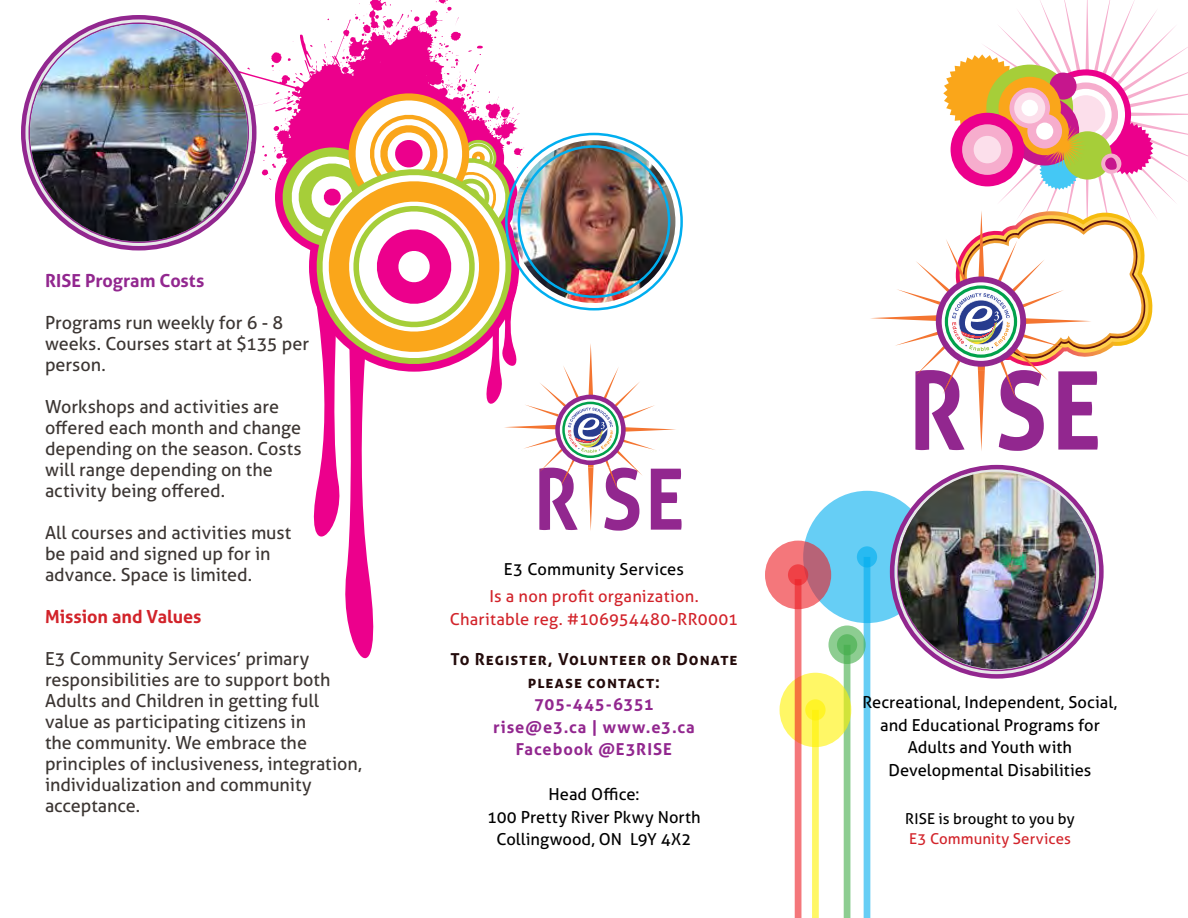
<style>
.page{position:relative;width:1188px;height:918px;background:#fff}
.page>*{position:absolute;margin:0;border:0;box-sizing:border-box;transform-origin:0 0}
.t1{font:700 108.75px "Aller";color:#92278f;scale:.86 1}
.t2{font:700 84.75px "Aller";color:#92278f;scale:.86 1}
.t3{font:18px/21px "Aller";letter-spacing:-.005em;color:#3c3633}
.t4{font:700 18px "Aller";color:#92278f}
.t5{font:700 18px "Aller";color:#d2232a}
.t6{font:16.5px/22.5px "Aller";color:#000;text-align:center}
.t7{font:16.5px/22.5px "Aller";letter-spacing:.01em;color:#d2232a;text-align:center}
.t8{font:700 16.5px/22.5px "Aller";letter-spacing:.055em;color:#92278f;text-align:center}
.t9{font:700 16.5px/22.5px "Aller";letter-spacing:.065em;color:#230b0b;text-align:center}
.t10{font:15px "Aller";letter-spacing:.005em;color:#000}
.t11{font:15px "Aller";letter-spacing:.005em;color:#d2232a}
</style>
<div class="page">
<svg style="left:223px;top:0;width:260px;height:215px"></svg>
<svg style="left:959px;top:0;width:229px;height:218px"></svg>
<div style="left:1041px;top:69px;width:90px;height:91px;background:#ec008c;border-radius:50%"></div>
<div style="left:1047px;top:75px;width:78px;height:79px;background:#fff;border-radius:50%"></div>
<div style="left:1054px;top:82px;width:64px;height:65px;background:#f6adcd;border-radius:50%"></div>
<div style="left:1060px;top:89px;width:52px;height:51px;background:#fff;border-radius:50%"></div>
<div style="left:1066px;top:95px;width:39px;height:39px;background:#fcdfeb;border-radius:50%"></div>
<svg style="left:943px;top:54px;width:78px;height:78px"></svg>
<div style="left:986px;top:65px;width:87px;height:86px;background:#a6ce39;border-radius:50%"></div>
<div style="left:1010px;top:97px;width:69px;height:69px;background:#c6168d;border-radius:50%"></div>
<div style="left:1063px;top:131px;width:49px;height:49px;background:#a6ce39;border-radius:50%"></div>
<svg style="left:1039px;top:123px;width:46px;height:67px"></svg>
<div style="left:1050px;top:73px;width:27px;height:27px;background:#c6168d;border-radius:50%"></div>
<div style="left:998px;top:77px;width:63px;height:62px;background:#faa61a;border-radius:50%"></div>
<div style="left:1021px;top:107px;width:48px;height:48px;background:#faa61a;border-radius:50%"></div>
<div style="left:1009px;top:88px;width:41px;height:40px;background:#f6adcd;border-radius:50%"></div>
<div style="left:1027px;top:114px;width:35px;height:34px;background:#f6adcd;border-radius:50%"></div>
<div style="left:1036px;top:123px;width:17px;height:17px;background:#fff;border-radius:50%"></div>
<svg style="left:1101px;top:122px;width:52px;height:53px"></svg>
<div style="left:951px;top:113px;width:73px;height:73px;background:#ec008c;border-radius:50%"></div>
<div style="left:962px;top:124px;width:51px;height:51px;background:#f6adcd;border-radius:50%"></div>
<div style="left:974px;top:136px;width:27px;height:27px;background:#fcdfeb;border-radius:50%"></div>
<div style="left:1014px;top:92px;width:31px;height:32px;background:#fcdfeb;border-radius:50%"></div>
<div style="left:1021px;top:100px;width:17px;height:16px;background:#fff;border-radius:50%"></div>
<svg style="left:803px;top:491px;width:128px;height:132px;background:#68c5ef"></svg>
<div style="left:857px;top:546px;width:20px;height:22px;background:#28baf1;border-radius:50%"></div>
<svg style="left:864px;top:557px;width:6px;height:361px;background:#59caf4"></svg>
<svg style="left:828px;top:626px;width:38px;height:38px"></svg>
<div style="left:837px;top:634px;width:20px;height:21px;background:#5fb965;border-radius:50%"></div>
<svg style="left:844px;top:645px;width:6px;height:273px"></svg>
<svg style="left:780px;top:673px;width:71px;height:74px;background:#fbf362"></svg>
<svg style="left:805px;top:699px;width:21px;height:22px"></svg>
<svg style="left:812px;top:710px;width:7px;height:208px"></svg>
<svg style="left:765px;top:541px;width:66px;height:68px;background:#de6f79"></svg>
<svg style="left:788px;top:564px;width:20px;height:21px"></svg>
<svg style="left:795px;top:579px;width:6px;height:339px;background:#f3716a"></svg>
<svg style="left:26px;top:20px;width:226px;height:226px;background:#cdafce"></svg>
<img style="left:30px;top:24px;width:218px;height:218px;border-radius:109px">
<svg style="left:894px;top:469px;width:205px;height:205px;background:#cbb3cd"></svg>
<img style="left:898px;top:472px;width:197px;height:197px;border-radius:99px">
<svg style="left:870px;top:210px;width:283px;height:241px"></svg>
<svg style="left:278px;top:87px;width:399px;height:572px"></svg>
<p class="t4" style="left:45px;top:269px;width:161px">RISE Program Costs</p>
<p class="t3" style="left:45px;top:312px;width:266px">Programs run weekly for 6 - 8 weeks. Courses start at $135 per person.</p>
<p class="t3" style="left:45px;top:396px;width:258px">Workshops and activities are offered each month and change depending on the season. Costs will range depending on the activity being offered.</p>
<p class="t3" style="left:45px;top:522px;width:248px">All courses and activities must be paid and signed up for in advance. Space is limited.</p>
<p class="t5" style="left:45px;top:605px;width:158px">Mission and Values</p>
<p class="t3" style="left:45px;top:648px;width:318px">E3 Community Services’ primary responsibilities are to support both<br>Adults and Children in getting full value as participating citizens in<br>the community. We embrace the principles of inclusiveness, integration, individualization and community acceptance.</p>
<h2 class="t2" style="left:534px;top:447px;width:177px">R SE</h2>
<p class="t6" style="left:504px;top:558px;width:181px">E3 Community Services</p>
<p class="t7" style="left:450px;top:585px;width:290px">Is a non profit organization.<br>Charitable reg. #106954480-RR0001</p>
<p class="t9" style="left:450px;top:648px;width:288px">To Register, Volunteer or Donate please contact:</p>
<p class="t8" style="left:493px;top:693px;width:203px">705-445-6351 rise@e3.ca | www.e3.ca<br>Facebook @E3RISE</p>
<p class="t6" style="left:487px;top:783px;width:215px">Head Office:<br>100 Pretty River Pkwy North<br>Collingwood, ON L9Y 4X2</p>
<h1 class="t1" style="left:908px;top:344px;width:226px">R SE</h1>
<p class="t6" style="left:863px;top:691px;width:256px">Recreational, Independent, Social, and Educational Programs for<br>Adults and Youth with<br>Developmental Disabilities</p>
<p class="t10" style="left:905px;top:810px;width:171px">RISE is brought to you by</p>
<p class="t11" style="left:909px;top:829px;width:163px">E3 Community Services</p>
</div>
